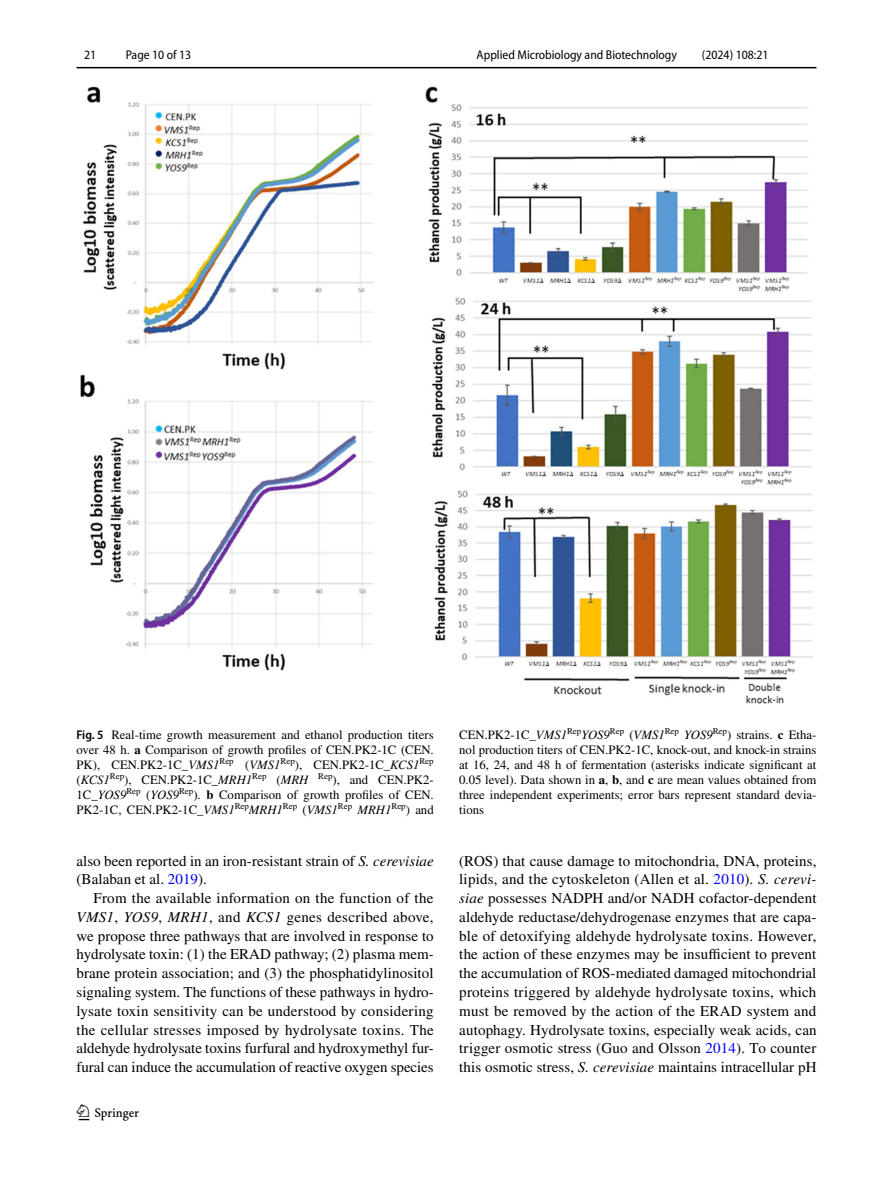
<style>
.page{position:relative;width:893px;height:1187px;background:#fff}
.page>*{position:absolute;margin:0;border:0;box-sizing:border-box;transform-origin:0 0}
.t1{font:22.5px "Springnew Regular 2";color:#000}
.t2{font:15px/18.8px "STIX";color:#000;text-align:justify}
.t3{font:12.75px/15px "STIX";color:#000;text-align:justify}
.t4{font:semi-condensed 12.75px "Myriad Pro";color:#000}
.s1{font-family:"Myriad Pro";font-weight:600;font-stretch:semi-condensed}
.s2{font-weight:700}
.s3{font-style:italic}
.s4{color:#00f}
</style>
<div class="page">
<hr style="left:77px;top:67px;width:739px;height:1px;background:#000">
<img style="left:81px;top:87px;width:731px;height:616px">
<p class="t4" style="left:84px;top:48px;width:14px">21</p>
<p class="t4" style="left:126px;top:48px;width:67px">Page 10 of 13</p>
<p class="t4" style="left:477px;top:48px;width:202px">Applied Microbiology and Biotechnology</p>
<p class="t4" style="left:702px;top:48px;width:68px">(2024) 108:21</p>
<p class="t3" style="left:77px;top:727px;width:359px"><span class="s1">Fig. 5</span> Real-time growth measurement and ethanol production titers over 48 h. <span class="s2">a</span> Comparison of growth profiles of CEN.PK2-1C (CEN.<br>PK), CEN.PK2-1C_<span class="s3">VMS1</span><sup>Rep</sup> (<span class="s3">VMS1</span><sup>Rep</sup>), CEN.PK2-1C_<span class="s3">KCS1</span><sup>Rep </sup>(<span class="s3">KCS1</span><sup>Rep</sup>), CEN.PK2-1C_<span class="s3">MRH1</span><sup>Rep</sup> (<span class="s3">MRH</span> <sup>Rep</sup>), and CEN.PK2- 1C_<span class="s3">YOS9</span><sup>Rep</sup> (<span class="s3">YOS9</span><sup>Rep</sup>). <span class="s2">b</span> Comparison of growth profiles of CEN.<br>PK2-1C, CEN.PK2-1C_<span class="s3">VMS1</span><sup>Rep</sup><span class="s3">MRH1</span><sup>Rep</sup> (<span class="s3">VMS1</span><sup>Rep</sup> <span class="s3">MRH1</span><sup>Rep</sup>) and</p>
<p class="t3" style="left:459px;top:727px;width:359px">CEN.PK2-1C_<span class="s3">VMS1</span><sup>Rep</sup><span class="s3">YOS9</span><sup>Rep</sup> (<span class="s3">VMS1</span><sup>Rep</sup> <span class="s3">YOS9</span><sup>Rep</sup>) strains. <span class="s2">c</span> Etha&shy;nol production titers of CEN.PK2-1C, knock-out, and knock-in strains at 16, 24, and 48 h of fermentation (asterisks indicate significant at 0.05 level). Data shown in <span class="s2">a</span>, <span class="s2">b</span>, and <span class="s2">c</span> are mean values obtained from three independent experiments; error bars represent standard devia&shy;tions</p>
<p class="t2" style="left:77px;top:852px;width:359px">also been reported in an iron-resistant strain of <span class="s3">S. cerevisiae </span>(Balaban et al. <span class="s4">2019</span>).</p>
<p class="t2" style="left:77px;top:889px;width:359px;text-indent:17px">From the available information on the function of the <span class="s3">VMS1</span>, <span class="s3">YOS9</span>, <span class="s3">MRH1</span>, and <span class="s3">KCS1</span> genes described above, we propose three pathways that are involved in response to hydrolysate toxin: (1) the ERAD pathway; (2) plasma mem&shy;brane protein association; and (3) the phosphatidylinositol signaling system. The functions of these pathways in hydro&shy;lysate toxin sensitivity can be understood by considering the cellular stresses imposed by hydrolysate toxins. The aldehyde hydrolysate toxins furfural and hydroxymethyl fur&shy;fural can induce the accumulation of reactive oxygen species</p>
<h1 class="t1" style="left:79px;top:1104px;width:62px">1 3</h1>
<p class="t2" style="left:459px;top:852px;width:359px">(ROS) that cause damage to mitochondria, DNA, proteins, lipids, and the cytoskeleton (Allen et al. <span class="s4">2010</span>). <span class="s3">S. cerevi&shy;siae</span> possesses NADPH and/or NADH cofactor-dependent aldehyde reductase/dehydrogenase enzymes that are capa&shy;ble of detoxifying aldehyde hydrolysate toxins. However, the action of these enzymes may be insufficient to prevent the accumulation of ROS-mediated damaged mitochondrial proteins triggered by aldehyde hydrolysate toxins, which must be removed by the action of the ERAD system and autophagy. Hydrolysate toxins, especially weak acids, can trigger osmotic stress (Guo and Olsson <span class="s4">2014</span>). To counter this osmotic stress, <span class="s3">S. cerevisiae</span> maintains intracellular pH</p>
</div>
